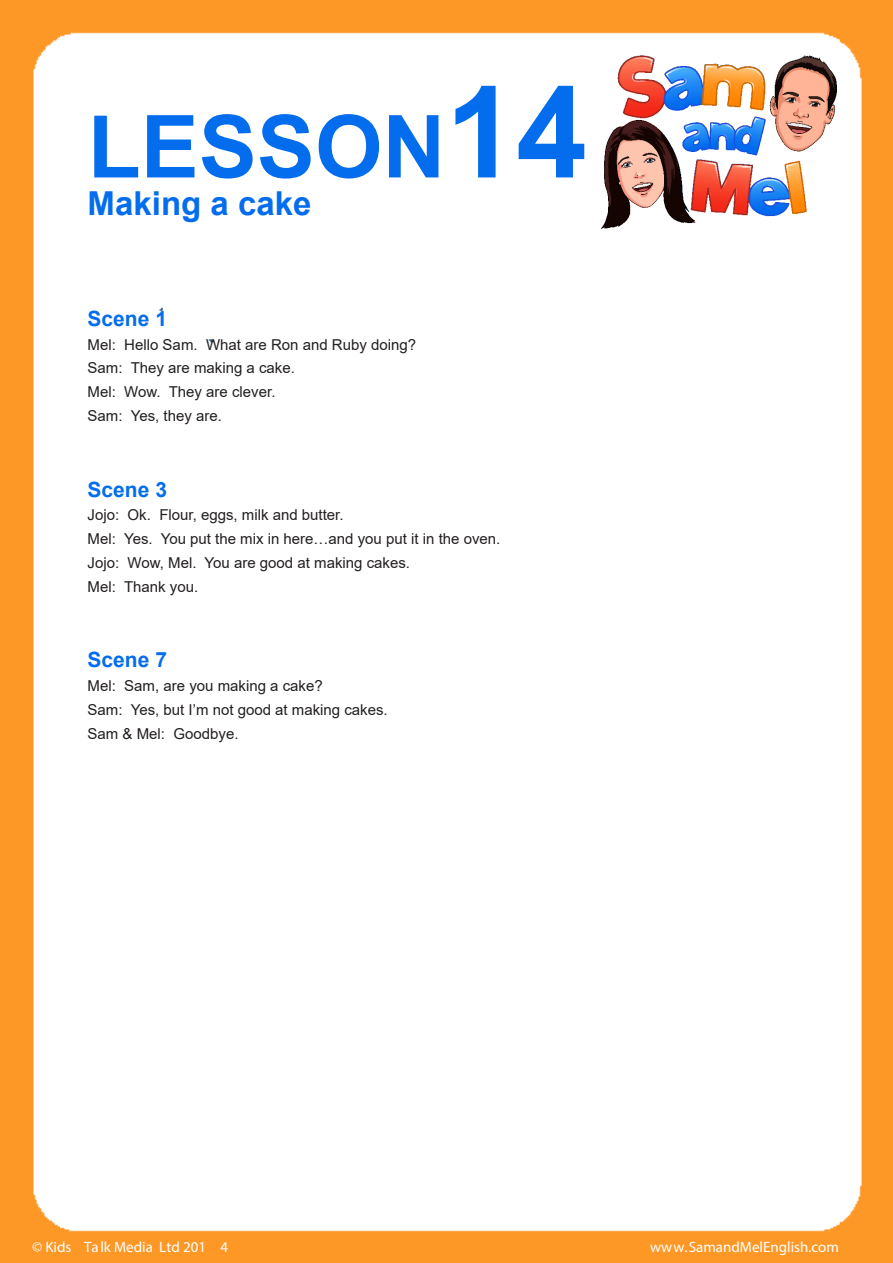
<style>
.page{position:relative;width:893px;height:1263px;background:#fff}
.page>*{position:absolute;margin:0;border:0;box-sizing:border-box;transform-origin:0 0}
.Bullet{font:700 87px "Arial";color:#046dee}
.Bullet-2{font:700 33px "Arial";color:#046dee}
.Bullet-3{font:700 21px "Arial";color:#046dee}
.Bullet-4{font:15px "Arial";color:#231f20}
.t1{font:15px "Myriad Pro";color:#fff}
.s1{font-size:127.5px}
</style>
<div class="page">
<img style="left:0;top:0;width:893px;height:1263px">
<img style="left:602px;top:56px;width:235px;height:173px">
<p class="Bullet" style="left:88px;top:86px;width:501px">LESSON<span class="s1">14</span></p>
<p class="Bullet-2" style="left:88px;top:180px;width:225px">Making a cake</p>
<p class="Bullet-3" style="left:88px;top:304px;width:81px">Scene 1</p>
<p class="Bullet-4" style="left:88px;top:334px;width:330px">Mel: Hello Sam. What are Ron and Ruby doing?</p>
<p class="Bullet-4" style="left:88px;top:358px;width:209px">Sam: They are making a cake.</p>
<p class="Bullet-4" style="left:88px;top:382px;width:189px">Mel: Wow. They are clever.</p>
<p class="Bullet-4" style="left:88px;top:405px;width:136px">Sam: Yes, they are.</p>
<p class="Bullet-3" style="left:88px;top:474px;width:81px">Scene 3</p>
<p class="Bullet-4" style="left:88px;top:505px;width:257px">Jojo: Ok. Flour, eggs, milk and butter.</p>
<p class="Bullet-4" style="left:88px;top:529px;width:414px">Mel: Yes. You put the mix in here…and you put it in the oven.</p>
<p class="Bullet-4" style="left:88px;top:552px;width:324px">Jojo: Wow, Mel. You are good at making cakes.</p>
<p class="Bullet-4" style="left:88px;top:576px;width:112px">Mel: Thank you.</p>
<p class="Bullet-3" style="left:88px;top:645px;width:81px">Scene 7</p>
<p class="Bullet-4" style="left:88px;top:676px;width:237px">Mel: Sam, are you making a cake?</p>
<p class="Bullet-4" style="left:88px;top:699px;width:302px">Sam: Yes, but I’m not good at making cakes.</p>
<p class="Bullet-4" style="left:88px;top:723px;width:152px">Sam &amp; Mel: Goodbye.</p>
<p class="t1" style="left:32px;top:1237px;width:197px">© Kids Talk Media Ltd 201 4</p>
<p class="t1" style="left:650px;top:1238px;width:190px">www.SamandMelEnglish.com</p>
</div>
